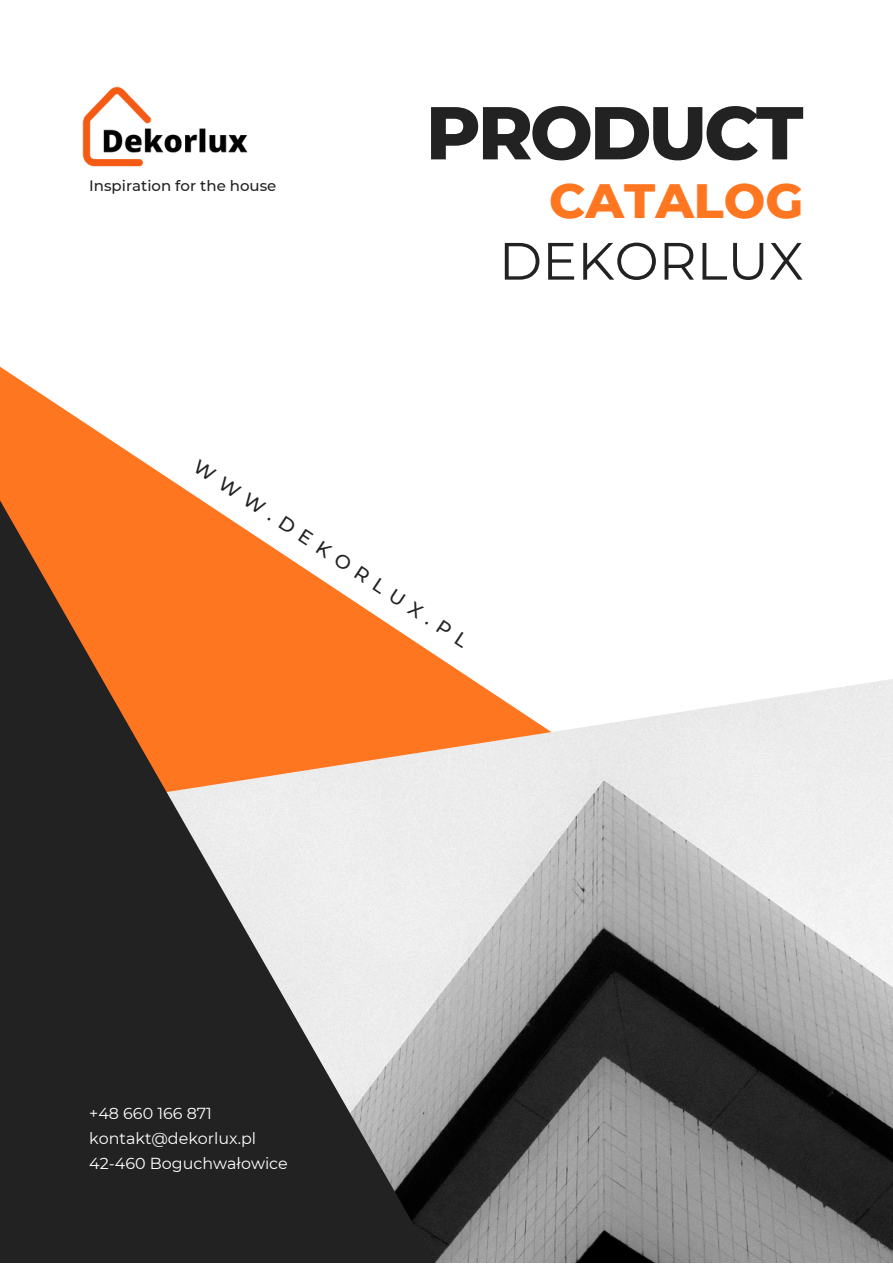
<style>
.page{position:relative;width:893px;height:1264px;background:#fff}
.page>*{position:absolute;margin:0;border:0;box-sizing:border-box;transform-origin:0 0}
.t1{font:800 74.7px "Montserrat";letter-spacing:-.04em;color:#222}
.t2{font:52.5px "Montserrat";color:#222}
.t3{font:800 49.2px "Montserrat";color:#ff7621}
.t4{font:500 19.2px "Montserrat";color:#222}
.t5{font:15.9px/24.6px "Montserrat";color:#fff}
.t6{font:500 15px "Montserrat";color:#222}
</style>
<div class="page">
<svg style="left:0;top:366px;width:114px;height:76px"></svg>
<img style="left:473px;top:679px;width:419px;height:583px">
<svg style="left:0;top:442px;width:473px;height:820px;background:#967561"></svg>
<img style="left:82px;top:86px;width:166px;height:81px">
<div style="left:158px;top:157px;width:90px;height:12px;background:#fff"></div>
<p class="t6" style="left:89px;top:176px;width:189px">Inspiration for the house</p>
<h1 class="t1" style="left:426px;top:87px;width:379px">PRODUCT</h1>
<h3 class="t3" style="left:549px;top:170px;width:256px">CATALOG</h3>
<h2 class="t2" style="left:499px;top:229px;width:306px">DEKORLUX</h2>
<p class="t4" style="left:201px;top:456px;width:325px;rotate:33deg">WWW.DEKORLUX.PL</p>
<p class="t5" style="left:89px;top:1101px;width:200px">+48 660 166 871 kontakt@dekorlux.pl<br>42-460 Boguchwałowice</p>
</div>
